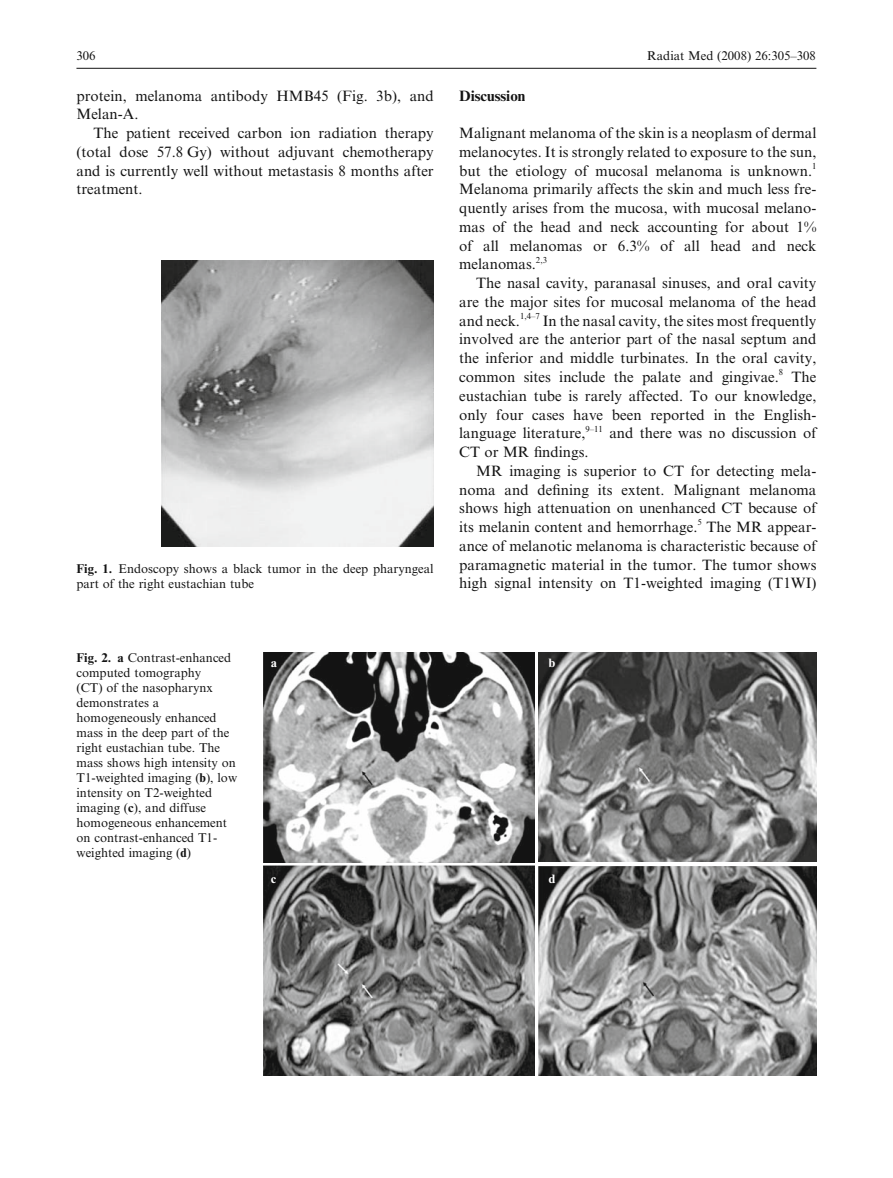
<style>
.page{position:relative;width:893px;height:1178px;background:#fff}
.page>*{position:absolute;margin:0;border:0;box-sizing:border-box;transform-origin:0 0}
.t1{font:15px/18.8px "Times NRMT";color:#131313;text-align:justify}
.t2{font:700 15px "Times NRMT";color:#131313}
.t3{font:12.75px/15px "Times NRMT";color:#131313}
.t4{font:700 12.6px "Times New Roman";color:#fff}
.t5{font:8.7px "Times NRMT";color:#131313}
.s1{font-weight:700}
</style>
<div class="page">
<hr style="left:76px;top:68px;width:740px;height:1px;background:#131313">
<img style="left:162px;top:261px;width:272px;height:285px">
<img style="left:264px;top:652px;width:271px;height:210px">
<img style="left:539px;top:652px;width:277px;height:209px">
<img style="left:264px;top:866px;width:270px;height:210px">
<img style="left:539px;top:866px;width:277px;height:209px">
<p class="t3" style="left:76px;top:49px;width:21px">306</p>
<p class="t3" style="left:647px;top:49px;width:170px">Radiat Med (2008) 26:305–308</p>
<p class="t1" style="left:77px;top:87px;width:359px">protein, melanoma antibody HMB45 (Fig. 3b), and<br>Melan-A.</p>
<p class="t1" style="left:77px;top:125px;width:359px;text-indent:17px">The patient received carbon ion radiation therapy (total dose 57.8 Gy) without adjuvant chemotherapy and is currently well without metastasis 8 months after treatment.</p>
<p class="t2" style="left:459px;top:90px;width:68px">Discussion</p>
<p class="t1" style="left:459px;top:125px;width:359px">Malignant melanoma of the skin is a neoplasm of dermal melanocytes. It is strongly related to exposure to the sun, but the etiology of mucosal melanoma is unknown.<sup>1<br></sup>Melanoma primarily affects the skin and much less fre&shy;quently arises from the mucosa, with mucosal melano&shy;mas of the head and neck accounting for about 1% of all melanomas or 6.3% of all head and neck melanomas.</p>
<p class="t5" style="left:536px;top:256px;width:13px">2,3</p>
<p class="t1" style="left:459px;top:275px;width:359px;text-indent:17px">The nasal cavity, paranasal sinuses, and oral cavity are the major sites for mucosal melanoma of the head and neck.</p>
<p class="t5" style="left:520px;top:313px;width:21px">1,4–7</p>
<p class="t1" style="left:459px;top:312px;width:359px;text-indent:84px">In the nasal cavity, the sites most frequently involved are the anterior part of the nasal septum and the inferior and middle turbinates. In the oral cavity, common sites include the palate and gingivae.</p>
<p class="t5" style="left:779px;top:369px;width:6px">8</p>
<p class="t1" style="left:459px;top:369px;width:359px;text-indent:332px">The eustachian tube is rarely affected. To our knowledge, only four cases have been reported in the English&shy;language literature,<sup>9–11</sup> and there was no discussion of CT or MR findings.</p>
<p class="t1" style="left:459px;top:462px;width:359px;text-indent:17px">MR imaging is superior to CT for detecting mela&shy;noma and defining its extent. Malignant melanoma shows high attenuation on unenhanced CT because of its melanin content and hemorrhage.</p>
<p class="t5" style="left:697px;top:519px;width:6px">5</p>
<p class="t1" style="left:459px;top:519px;width:359px;text-indent:247px">The MR appear&shy;ance of melanotic melanoma is characteristic because of paramagnetic material in the tumor. The tumor shows high signal intensity on T1-weighted imaging (T1WI)</p>
<p class="t3" style="left:77px;top:563px;width:359px"><span class="s1">Fig. 1.</span> Endoscopy shows a black tumor in the deep pharyngeal part of the right eustachian tube</p>
<p class="t3" style="left:77px;top:651px;width:162px"><span class="s1">Fig. 2. a</span> Contrast-enhanced computed tomography<br>(CT) of the nasopharynx demonstrates a homogeneously enhanced mass in the deep part of the right eustachian tube. The mass shows high intensity on<br>T1-weighted imaging (<span class="s1">b</span>), low intensity on T2-weighted imaging (<span class="s1">c</span>), and diffuse homogeneous enhancement on contrast-enhanced T1- weighted imaging (<span class="s1">d</span>)</p>
<p class="t4" style="left:271px;top:659px;width:8px">a</p>
<p class="t4" style="left:548px;top:659px;width:9px">b</p>
<p class="t4" style="left:271px;top:874px;width:7px">c</p>
<p class="t4" style="left:548px;top:874px;width:9px">d</p>
</div>
